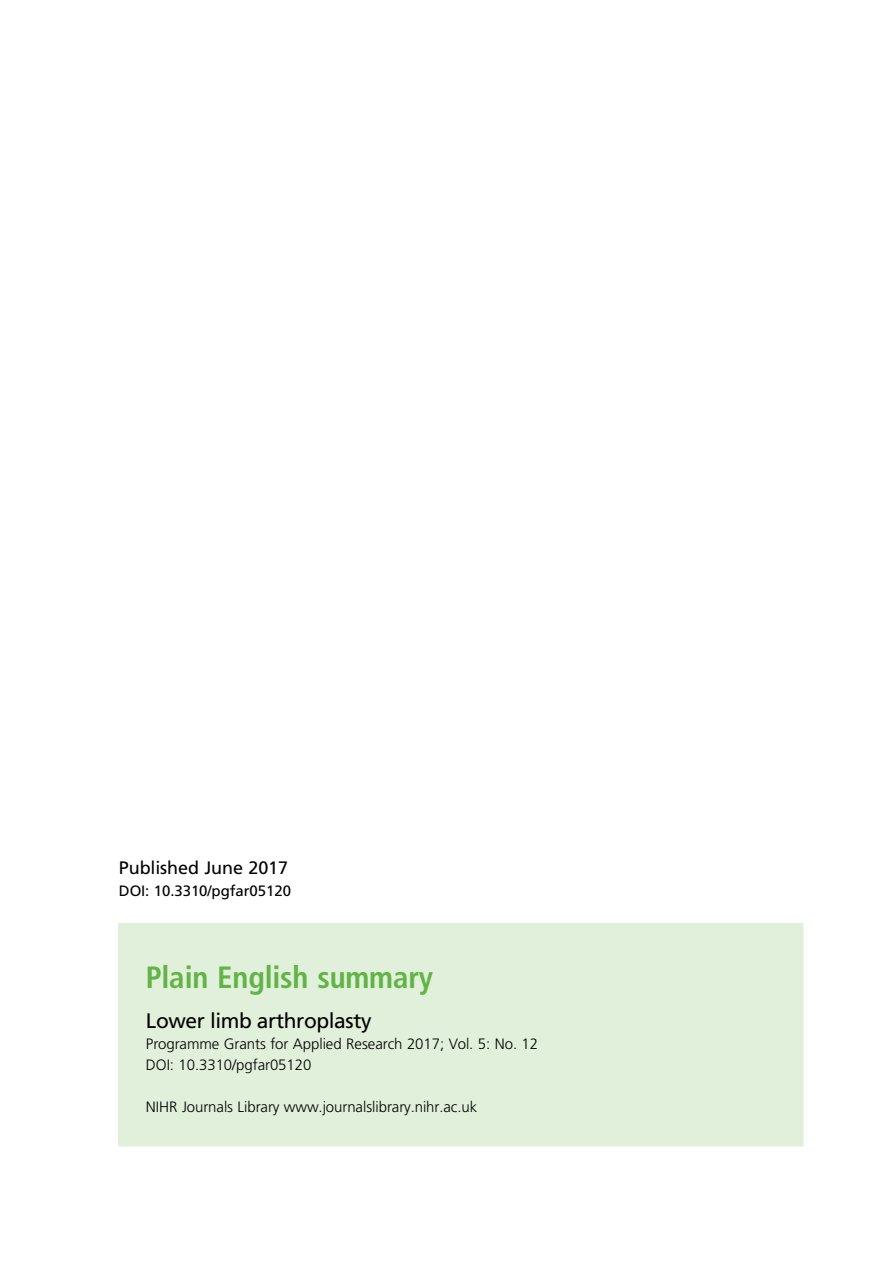
<style>
.page{position:relative;width:893px;height:1263px;background:#fff}
.page>*{position:absolute;margin:0;border:0;box-sizing:border-box;transform-origin:0 0}
.t1{font:30.75px "Adv TT24 c 3 cae 3.B";color:#62b447}
.t2{font:21px "Adv TT118 e 7927";letter-spacing:-.015em;color:#000}
.t3{font:18px "Adv TT118 e 7927";color:#000}
.t4{font:15px/21px "Adv T Tebabd 7 da";color:#000}
.t5{font:15px "Adv TT118 e 7927";color:#000}
</style>
<div class="page">
<div style="left:119px;top:923px;width:684px;height:223px;background:#e1f0da"></div>
<p class="t3" style="left:119px;top:860px;width:171px">Published June 2017</p>
<p class="t5" style="left:119px;top:885px;width:174px">DOI: 10.3310/pgfar05120</p>
<h1 class="t1" style="left:146px;top:959px;width:289px">Plain English summary</h1>
<h2 class="t2" style="left:146px;top:1012px;width:227px">Lower limb arthroplasty</h2>
<p class="t4" style="left:146px;top:1035px;width:394px">Programme Grants for Applied Research 2017; Vol. 5: No. 12<br>DOI: 10.3310/pgfar05120</p>
<p class="t4" style="left:146px;top:1098px;width:333px">NIHR Journals Library www.journalslibrary.nihr.ac.uk</p>
</div>
